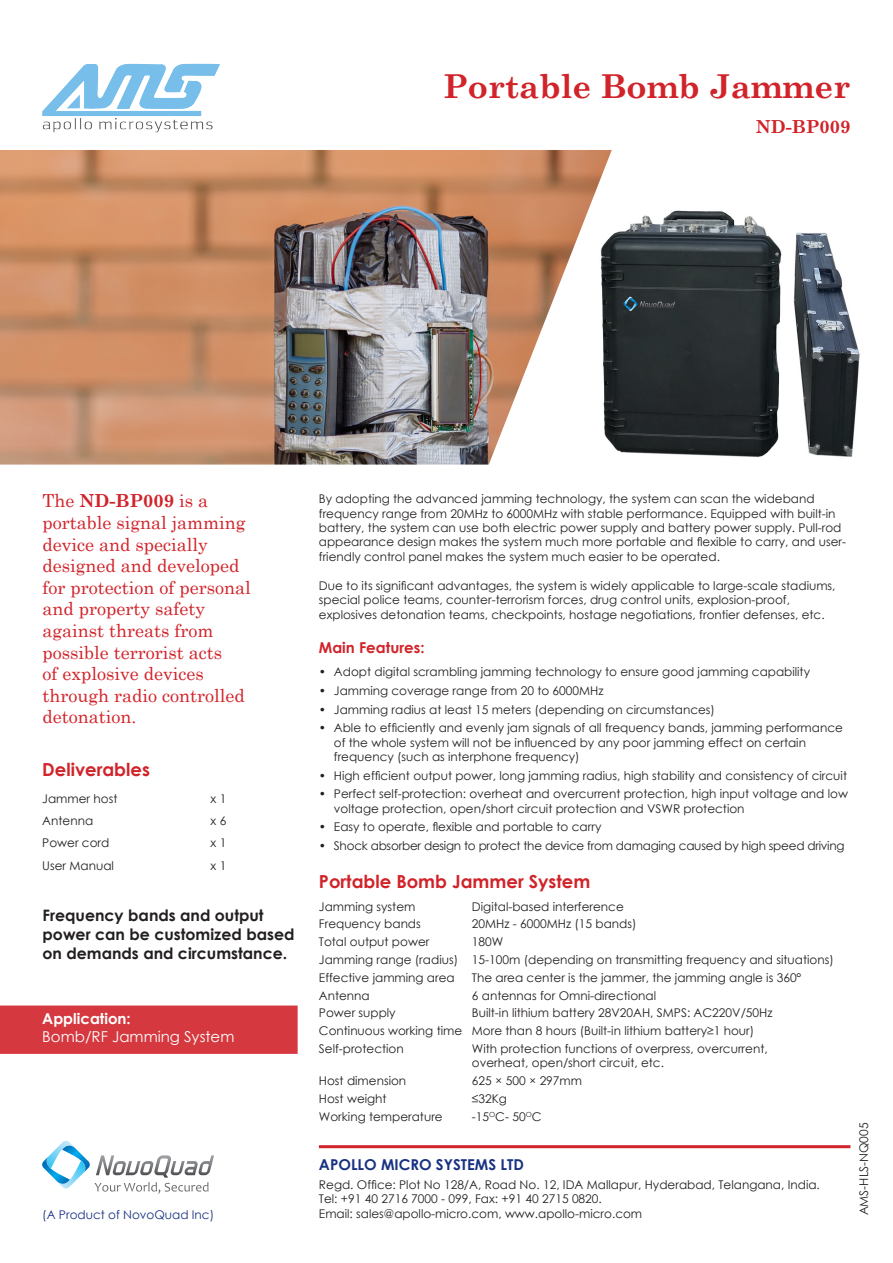
<style>
.page{position:relative;width:893px;height:1263px;background:#fff}
.page>*{position:absolute;margin:0;border:0;box-sizing:border-box;transform-origin:0 0}
.t1{font:700 33px "Century Schoolbook";color:#d1232a}
.Intro_Text{font:18px/21.6px "Century Schoolbook";color:#d1232a}
.Heading_1{font:700 18px "Century Gothic";color:#d1232a}
.Intro_Text-2{font:700 18px "Century Schoolbook";color:#d1232a}
.Body_Text{font:700 15.75px/18.9px "Century Gothic";color:#231f20}
.Company_Name{font:700 15px "Century Gothic";color:#183181}
.Heading_1-2{font:15px "Century Gothic";color:#fff}
.Heading_1-3{font:700 15px "Century Gothic";color:#d1232a}
.Heading_1-4{font:700 15px "Century Gothic";color:#fff}
.Body_Text-2{font:12px/14.4px "Century Gothic";color:#231f20}
.Table_body{font:12px/14.4px "Century Gothic";color:#231f20}
.Body_Text-3{font:12px "Century Gothic";letter-spacing:-.02em;color:#231f20}
.Address{font:12px "Century Gothic";color:#231f20}
.t2{font:12px "Century Gothic";color:#183181}
.s1{font-weight:700}
</style>
<div class="page">
<img style="left:0;top:150px;width:612px;height:315px">
<svg style="left:495px;top:151px;width:117px;height:313px"></svg>
<img style="left:597px;top:206px;width:263px;height:256px">
<div style="left:0;top:1005px;width:298px;height:49px;background:#d5393f"></div>
<img style="left:42px;top:63px;width:178px;height:70px">
<svg style="left:42px;top:1141px;width:169px;height:53px"></svg>
<hr style="left:319px;top:1145px;width:531px;height:3px;background:#d1232a">
<p class="t1" style="left:443px;top:61px;width:409px">Portable Bomb Jammer</p>
<p class="Intro_Text-2" style="left:756px;top:112px;width:96px">ND-BP009</p>
<p class="Intro_Text" style="left:43px;top:489px;width:210px">The <span class="s1">ND-BP009</span> is a portable signal jamming device and specially designed and developed for protection of personal and property safety against threats from possible terrorist acts<br>of explosive devices through radio controlled detonation.</p>
<p class="Heading_1" style="left:42px;top:756px;width:109px">Deliverables</p>
<p class="Table_body" style="left:42px;top:791px;width:77px">Jammer host</p>
<p class="Table_body" style="left:211px;top:791px;width:17px">x 1</p>
<p class="Table_body" style="left:42px;top:813px;width:52px">Antenna</p>
<p class="Table_body" style="left:211px;top:813px;width:17px">x 6</p>
<p class="Table_body" style="left:42px;top:836px;width:69px">Power cord</p>
<p class="Table_body" style="left:211px;top:836px;width:17px">x 1</p>
<p class="Table_body" style="left:42px;top:858px;width:73px">User Manual</p>
<p class="Table_body" style="left:211px;top:858px;width:17px">x 1</p>
<p class="Body_Text" style="left:43px;top:905px;width:253px">Frequency bands and output power can be customized based on demands and circumstance.</p>
<p class="Heading_1-4" style="left:42px;top:1007px;width:90px">Application:</p>
<p class="Heading_1-2" style="left:42px;top:1026px;width:194px">Bomb/RF Jamming System</p>
<p class="Body_Text-2" style="left:319px;top:491px;width:529px">By adopting the advanced jamming technology, the system can scan the wideband frequency range from 20MHz to 6000MHz with stable performance. Equipped with built-in battery, the system can use both electric power supply and battery power supply. Pull-rod appearance design makes the system much more portable and flexible to carry, and user&shy;friendly control panel makes the system much easier to be operated.</p>
<p class="Body_Text-2" style="left:319px;top:578px;width:518px;line-height:14.9px">Due to its significant advantages, the system is widely applicable to large-scale stadiums, special police teams, counter-terrorism forces, drug control units, explosion-proof, explosives detonation teams, checkpoints, hostage negotiations, frontier defenses, etc.</p>
<p class="Heading_1-3" style="left:319px;top:637px;width:107px">Main Features:</p>
<p class="Body_Text-2" style="left:319px;top:665px;width:493px">• Adopt digital scrambling jamming technology to ensure good jamming capability</p>
<p class="Body_Text-2" style="left:319px;top:683px;width:286px">• Jamming coverage range from 20 to 6000MHz</p>
<p class="Body_Text-2" style="left:319px;top:702px;width:398px">• Jamming radius at least 15 meters (depending on circumstances)</p>
<p class="Body_Text-2" style="left:334px;top:720px;width:511px;text-indent:-15px">• Able to efficiently and evenly jam signals of all frequency bands, jamming performance of the whole system will not be influenced by any poor jamming effect on certain frequency (such as interphone frequency)</p>
<p class="Body_Text-2" style="left:319px;top:768px;width:530px">• High efficient output power, long jamming radius, high stability and consistency of circuit</p>
<p class="Body_Text-2" style="left:334px;top:787px;width:516px;text-indent:-15px">• Perfect self-protection: overheat and overcurrent protection, high input voltage and low voltage protection, open/short circuit protection and VSWR protection</p>
<p class="Body_Text-2" style="left:319px;top:820px;width:284px">• Easy to operate, flexible and portable to carry</p>
<p class="Body_Text-3" style="left:319px;top:837px;width:527px">• Shock absorber design to protect the device from damaging caused by high speed driving</p>
<p class="Heading_1" style="left:319px;top:867px;width:273px">Portable Bomb Jammer System</p>
<p class="Table_body" style="left:319px;top:899px;width:98px">Jamming system</p>
<p class="Table_body" style="left:472px;top:899px;width:153px">Digital-based interference</p>
<p class="Table_body" style="left:319px;top:917px;width:103px">Frequency bands</p>
<p class="Table_body" style="left:472px;top:917px;width:166px">20MHz - 6000MHz (15 bands)</p>
<p class="Table_body" style="left:319px;top:934px;width:112px">Total output power</p>
<p class="Table_body" style="left:472px;top:934px;width:33px">180W</p>
<p class="Table_body" style="left:319px;top:952px;width:516px">Jamming range (radius) 15-100m (depending on transmitting frequency and situations)</p>
<p class="Table_body" style="left:319px;top:970px;width:137px">Effective jamming area</p>
<p class="Table_body" style="left:472px;top:970px;width:331px">The area center is the jammer, the jamming angle is 360°</p>
<p class="Table_body" style="left:319px;top:988px;width:52px">Antenna</p>
<p class="Table_body" style="left:472px;top:988px;width:186px">6 antennas for Omni-directional</p>
<p class="Table_body" style="left:319px;top:1006px;width:78px">Power supply</p>
<p class="Table_body" style="left:472px;top:1006px;width:302px">Built-in lithium battery 28V20AH, SMPS: AC220V/50Hz</p>
<p class="Table_body" style="left:319px;top:1023px;width:437px">Continuous working time More than 8 hours (Built-in lithium battery≥1 hour)</p>
<p class="Table_body" style="left:319px;top:1041px;width:86px">Self-protection</p>
<p class="Table_body" style="left:472px;top:1041px;width:297px">With protection functions of overpress, overcurrent, overheat, open/short circuit, etc.</p>
<p class="Table_body" style="left:319px;top:1073px;width:89px">Host dimension</p>
<p class="Table_body" style="left:472px;top:1073px;width:112px">625 × 500 × 297mm</p>
<p class="Table_body" style="left:319px;top:1091px;width:69px">Host weight</p>
<p class="Table_body" style="left:472px;top:1091px;width:37px">≤32Kg</p>
<p class="Table_body" style="left:319px;top:1109px;width:125px">Working temperature</p>
<p class="Table_body" style="left:472px;top:1109px;width:71px">-15<sup>O</sup>C- 50<sup>O</sup>C</p>
<p class="Company_Name" style="left:319px;top:1153px;width:206px">APOLLO MICRO SYSTEMS LTD</p>
<p class="Body_Text-2" style="left:319px;top:1177px;width:502px">Regd. Office: Plot No 128/A, Road No. 12, IDA Mallapur, Hyderabad, Telangana, India.</p>
<p class="Body_Text-2" style="left:319px;top:1191px;width:284px">Tel: +91 40 2716 7000 - 099, Fax: +91 40 2715 0820.</p>
<p class="t2" style="left:42px;top:1206px;width:173px">(A Product of NovoQuad Inc)</p>
<p class="Address" style="left:319px;top:1205px;width:325px">Email: sales@apollo-micro.com, www.apollo-micro.com</p>
<p class="Table_body" style="left:856px;top:1215px;width:94px;rotate:-90deg">AMS-HLS-NQ005</p>
</div>
